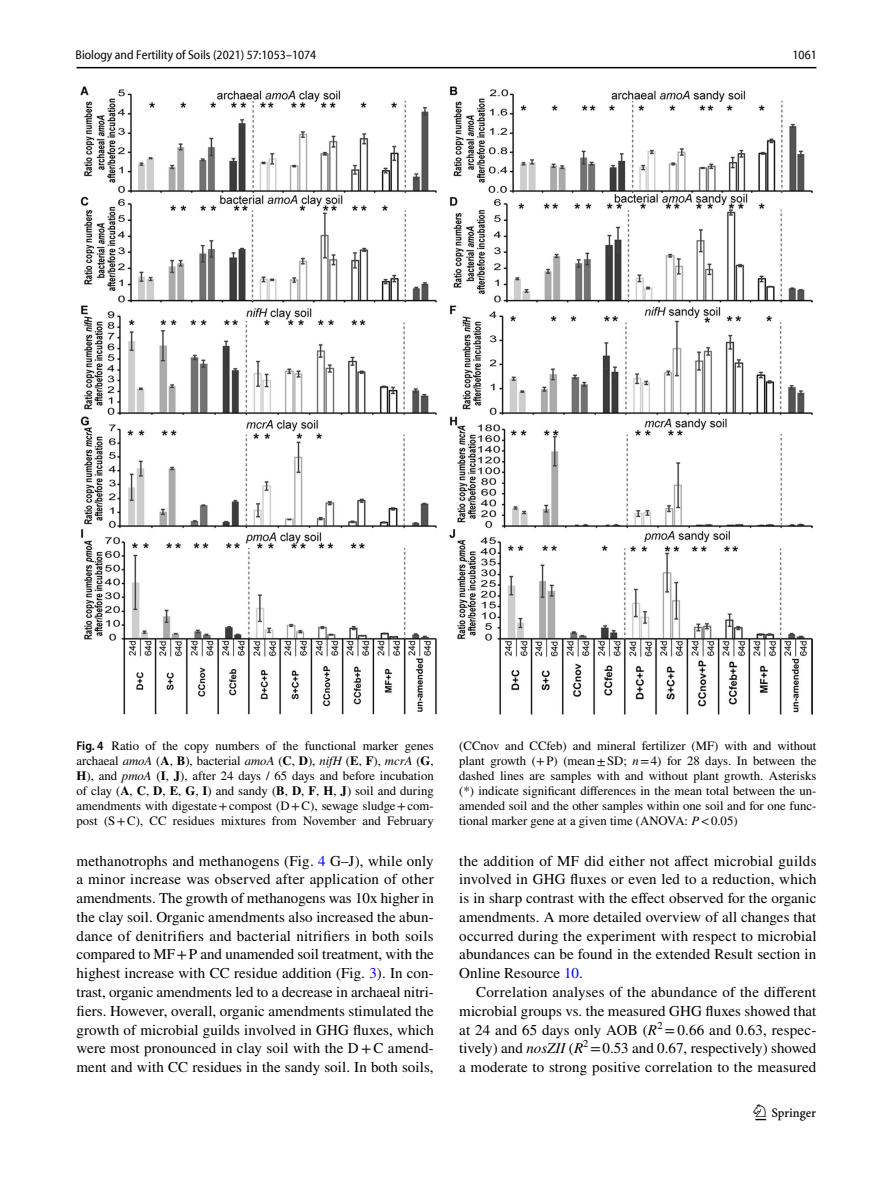
<style>
.page{position:relative;width:893px;height:1187px;background:#fff}
.page>*{position:absolute;margin:0;border:0;box-sizing:border-box;transform-origin:0 0}
.t1{font:22.5px "Springnew Regular 3";color:#000}
.t2{font:15px/18.8px "STIX";letter-spacing:.005em;color:#000;text-align:justify}
.t3{font:12.75px/15px "STIX";color:#000;text-align:justify}
.t4{font:semi-condensed 12.75px "Myriad Pro Unic";color:#000}
.s1{font-family:"Myriad Pro";font-weight:600;font-stretch:semi-condensed}
.s2{font-style:italic}
.s3{font-weight:700}
.s4{color:#00f}
</style>
<div class="page">
<hr style="left:77px;top:67px;width:739px;height:1px;background:#000">
<img style="left:81px;top:87px;width:731px;height:627px">
<p class="t4" style="left:76px;top:50px;width:242px">Biology and Fertility of Soils (2021) 57:1053–1074</p>
<p class="t4" style="left:793px;top:50px;width:26px">1061</p>
<p class="t3" style="left:77px;top:738px;width:359px"><span class="s1">Fig. 4</span> Ratio of the copy numbers of the functional marker genes archaeal <span class="s2">amoA</span> (<span class="s3">A</span>, <span class="s3">B</span>), bacterial <span class="s2">amoA</span> (<span class="s3">C</span>, <span class="s3">D</span>), <span class="s2">nifH</span> (<span class="s3">E</span>, <span class="s3">F</span>), <span class="s2">mcrA</span> (<span class="s3">G</span>, <span class="s3">H</span>), and <span class="s2">pmoA</span> (<span class="s3">I</span>, <span class="s3">J</span>), after 24 days / 65 days and before incubation of clay (<span class="s3">A</span>, <span class="s3">C</span>, <span class="s3">D</span>, <span class="s3">E</span>, <span class="s3">G</span>, <span class="s3">I</span>) and sandy (<span class="s3">B</span>, <span class="s3">D</span>, <span class="s3">F</span>, <span class="s3">H</span>, <span class="s3">J</span>) soil and during amendments with digestate+compost (D+C), sewage sludge+com&shy;post (S+C), CC residues mixtures from November and February</p>
<p class="t3" style="left:459px;top:738px;width:359px">(CCnov and CCfeb) and mineral fertilizer (MF) with and without plant growth (+P) (mean±SD; <span class="s2">n</span>=4) for 28 days. In between the dashed lines are samples with and without plant growth. Asterisks (*) indicate significant differences in the mean total between the un&shy;amended soil and the other samples within one soil and for one func&shy;tional marker gene at a given time (ANOVA: <span class="s2">P</span>&lt;0.05)</p>
<p class="t2" style="left:77px;top:852px;width:359px">methanotrophs and methanogens (Fig. <span class="s4">4</span> G–J), while only a minor increase was observed after application of other amendments. The growth of methanogens was 10x higher in the clay soil. Organic amendments also increased the abun&shy;dance of denitrifiers and bacterial nitrifiers in both soils compared to MF+P and unamended soil treatment, with the highest increase with CC residue addition (Fig. <span class="s4">3</span>). In con&shy;trast, organic amendments led to a decrease in archaeal nitri&shy;fiers. However, overall, organic amendments stimulated the growth of microbial guilds involved in GHG fluxes, which were most pronounced in clay soil with the D +C amend&shy;ment and with CC residues in the sandy soil. In both soils,</p>
<p class="t2" style="left:459px;top:852px;width:359px">the addition of MF did either not affect microbial guilds involved in GHG fluxes or even led to a reduction, which is in sharp contrast with the effect observed for the organic amendments. A more detailed overview of all changes that occurred during the experiment with respect to microbial abundances can be found in the extended Result section in Online Resource <span class="s4">10</span>.</p>
<p class="t2" style="left:459px;top:983px;width:359px;text-indent:17px">Correlation analyses of the abundance of the different microbial groups vs. the measured GHG fluxes showed that at 24 and 65 days only AOB (<span class="s2">R</span><sup>2</sup> =0.66 and 0.63, respec&shy;tively) and <span class="s2">nosZII</span> (<span class="s2">R</span><sup>2</sup> =0.53 and 0.67, respectively) showed a moderate to strong positive correlation to the measured</p>
<h1 class="t1" style="left:755px;top:1104px;width:62px">1 3</h1>
</div>
